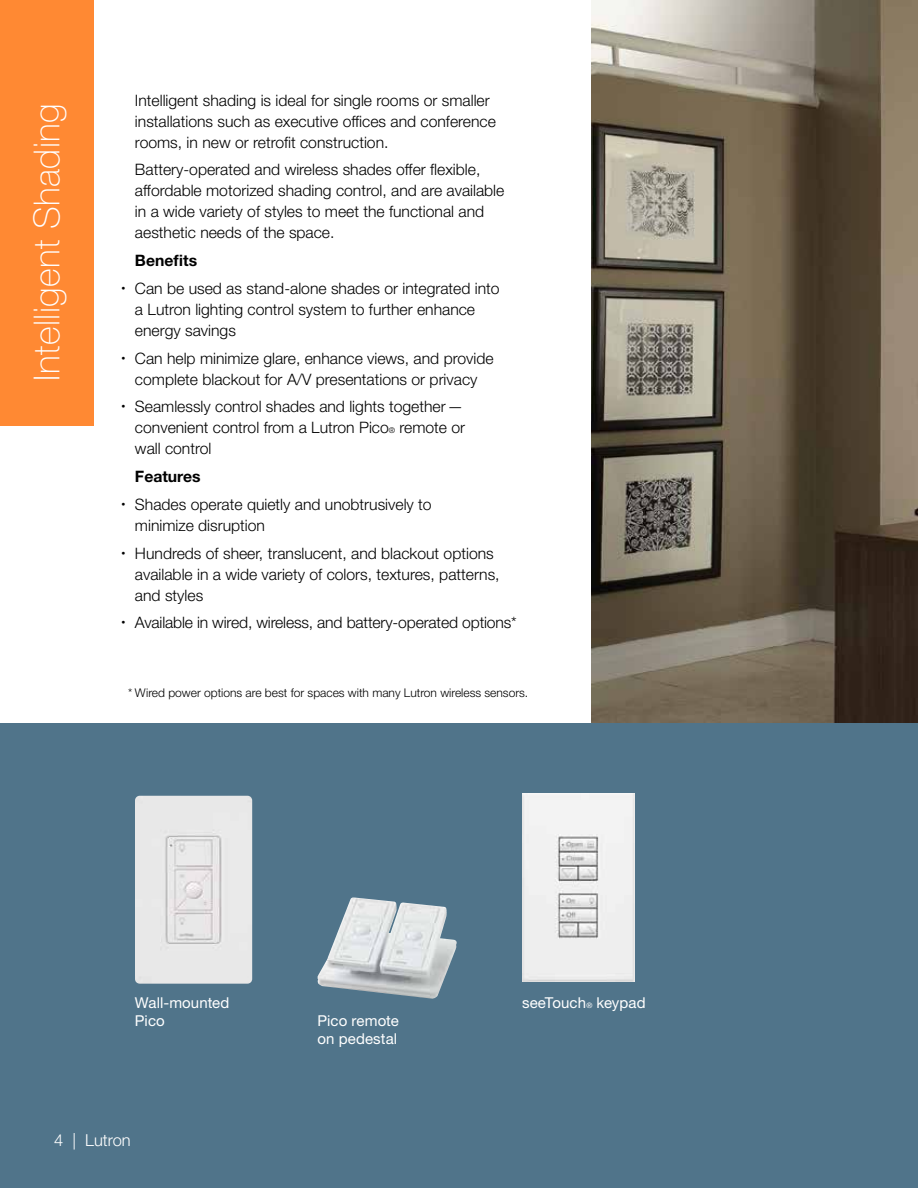
<style>
.page{position:relative;width:918px;height:1188px;background:#fff}
.page>*{position:absolute;margin:0;border:0;box-sizing:border-box;transform-origin:0 0}
.t1{font:100 36px "Helvetica Neue LT Std";letter-spacing:.01em;color:#fff}
.t2{font:300 16.5px "Helvetica Neue LT Std";color:#fff}
.t3{font:300 15.75px/21px "Helvetica Neue LT Std";color:#000}
.t4{font:700 15.75px "Helvetica Neue LT Std";color:#000}
.t5{font:15px/18px "Helvetica Neue LT Std";letter-spacing:.005em;color:#fff}
.t6{font:300 12px "Helvetica Neue LT Std";color:#000}
.s1{font-size:7.8px}
.s2{font-size:7.5px}
</style>
<div class="page">
<img style="left:592px;top:0;width:326px;height:724px">
<div style="left:0;top:724px;width:918px;height:464px;background:#50748a"></div>
<div style="left:0;top:0;width:93px;height:426px;background:#ff8933"></div>
<img style="left:318px;top:897px;width:139px;height:102px">
<img style="left:135px;top:796px;width:117px;height:188px">
<img style="left:522px;top:793px;width:112px;height:188px">
<h1 class="t1" style="left:26px;top:381px;width:278px;rotate:-90deg">Intelligent Shading</h1>
<p class="t3" style="left:135px;top:89px;width:362px">Intelligent shading is ideal for single rooms or smaller installations such as executive offices and conference rooms, in new or retrofit construction.</p>
<p class="t3" style="left:135px;top:159px;width:371px">Battery-operated and wireless shades offer flexible, affordable motorized shading control, and are available in a wide variety of styles to meet the functional and aesthetic needs of the space.</p>
<p class="t4" style="left:135px;top:251px;width:64px">Benefits</p>
<p class="t3" style="left:135px;top:278px;width:366px;text-indent:-13px"><sup>•</sup> Can be used as stand-alone shades or integrated into a Lutron lighting control system to further enhance energy savings</p>
<p class="t3" style="left:122px;top:347px;width:374px;text-align:center"><sup>•</sup> Can help minimize glare, enhance views, and provide complete blackout for A/V presentations or privacy</p>
<p class="t3" style="left:135px;top:396px;width:332px;text-align:justify;text-indent:-13px"><sup>•</sup> Seamlessly control shades and lights together— convenient control from a Lutron Pico<span class="s1">®</span> remote or wall control</p>
<p class="t4" style="left:135px;top:467px;width:67px">Features</p>
<p class="t3" style="left:135px;top:494px;width:298px;text-indent:-13px"><sup>•</sup> Shades operate quietly and unobtrusively to minimize disruption</p>
<p class="t3" style="left:135px;top:542px;width:366px;text-indent:-13px"><sup>•</sup> Hundreds of sheer, translucent, and blackout options available in a wide variety of colors, textures, patterns, and styles</p>
<p class="t3" style="left:122px;top:612px;width:397px"><sup>•</sup> Available in wired, wireless, and battery‑operated options*</p>
<p class="t6" style="left:128px;top:686px;width:402px">* Wired power options are best for spaces with many Lutron wireless sensors.</p>
<p class="t5" style="left:135px;top:993px;width:96px">Wall-mounted<br>Pico</p>
<p class="t5" style="left:318px;top:1011px;width:83px">Pico remote on pedestal</p>
<p class="t5" style="left:522px;top:993px;width:125px">seeTouch<span class="s2">®</span> keypad</p>
<p class="t2" style="left:54px;top:1130px;width:78px">4 | Lutron</p>
</div>
